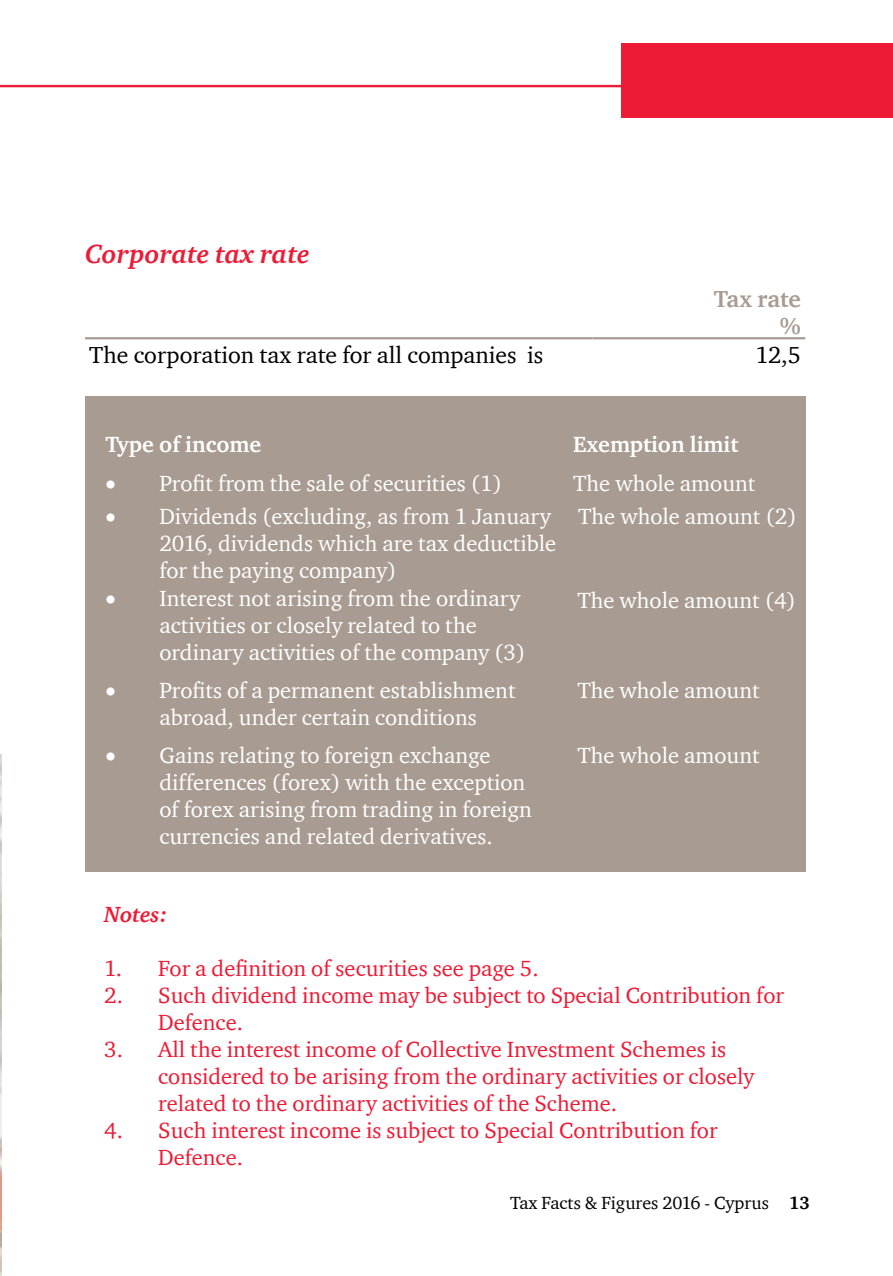
<style>
.page{position:relative;width:893px;height:1276px;background:#fff}
.page>*{position:absolute;margin:0;border:0;box-sizing:border-box;transform-origin:0 0}
.t1{font:italic 700 27px "ITC Charter Com";color:#ed1b35}
.t2{font:23.7px "ITC Charter Com";color:#000}
.t3{font:700 23.7px/27px "ITC Charter Com";color:#a89b91;text-align:right}
.t4{font:22.5px/27px "ITC Charter Com";color:#fff}
.t5{font:22.5px/27px "ITC Charter Com";color:#ed1b35}
.t6{font:700 22.5px "ITC Charter Com";color:#fff}
.t7{font:italic 700 22.5px "ITC Charter Com";letter-spacing:-.01em;color:#ed1b35}
.t8{font:18px "ITC Charter Com";color:#000}
.s1{font-weight:700}
</style>
<div class="page">
<hr style="left:85px;top:337px;width:507px;height:2px;background:#a89b91">
<hr style="left:592px;top:337px;width:213px;height:2px;background:#a89b91">
<div style="left:85px;top:396px;width:721px;height:476px;background:#a89b91"></div>
<div style="left:621px;top:43px;width:272px;height:75px;background:#ed1b35"></div>
<img style="left:0;top:755px;width:2px;height:521px">
<hr style="left:0;top:85px;width:801px;height:2px;background:#ed1b35">
<hr style="left:0;top:86px;width:1px;height:36px;background:#ed1b35">
<p class="t1" style="left:85px;top:238px;width:226px">Corporate tax rate</p>
<p class="t3" style="left:714px;top:285px;width:89px">Tax rate %</p>
<p class="t2" style="left:89px;top:340px;width:455px">The corporation tax rate for all companies is</p>
<p class="t2" style="left:755px;top:340px;width:47px">12,5</p>
<p class="t6" style="left:105px;top:430px;width:158px">Type of income</p>
<p class="t6" style="left:573px;top:430px;width:167px">Exemption limit</p>
<p class="t4" style="left:105px;top:469px;width:398px">• Profit from the sale of securities (1)</p>
<p class="t4" style="left:573px;top:469px;width:184px">The whole amount</p>
<p class="t4" style="left:159px;top:502px;width:398px;text-indent:-54px">• Dividends (excluding, as from 1 January<br>2016, dividends which are tax deductible for the paying company)</p>
<p class="t4" style="left:578px;top:502px;width:220px">The whole amount (2)</p>
<p class="t4" style="left:159px;top:584px;width:368px;text-indent:-54px">• Interest not arising from the ordinary activities or closely related to the ordinary activities of the company (3)</p>
<p class="t4" style="left:577px;top:586px;width:220px">The whole amount (4)</p>
<p class="t4" style="left:159px;top:676px;width:358px;text-indent:-54px">• Profits of a permanent establishment abroad, under certain conditions</p>
<p class="t4" style="left:577px;top:676px;width:184px">The whole amount</p>
<p class="t4" style="left:159px;top:742px;width:374px;text-indent:-54px">• Gains relating to foreign exchange differences (forex) with the exception of forex arising from trading in foreign currencies and related derivatives.</p>
<p class="t4" style="left:577px;top:742px;width:184px">The whole amount</p>
<p class="t7" style="left:104px;top:900px;width:65px">Notes:</p>
<p class="t5" style="left:104px;top:954px;width:436px">1. For a definition of securities see page 5.</p>
<p class="t5" style="left:158px;top:981px;width:627px;text-indent:-54px">2. Such dividend income may be subject to Special Contribution for<br>Defence.</p>
<p class="t5" style="left:158px;top:1035px;width:598px;text-indent:-54px">3. All the interest income of Collective Investment Schemes is considered to be arising from the ordinary activities or closely related to the ordinary activities of the Scheme.</p>
<p class="t5" style="left:158px;top:1116px;width:561px;text-indent:-54px">4. Such interest income is subject to Special Contribution for<br>Defence.</p>
<p class="t8" style="left:510px;top:1191px;width:301px">Tax Facts &amp; Figures 2016 - Cyprus <span class="s1">13</span></p>
</div>
